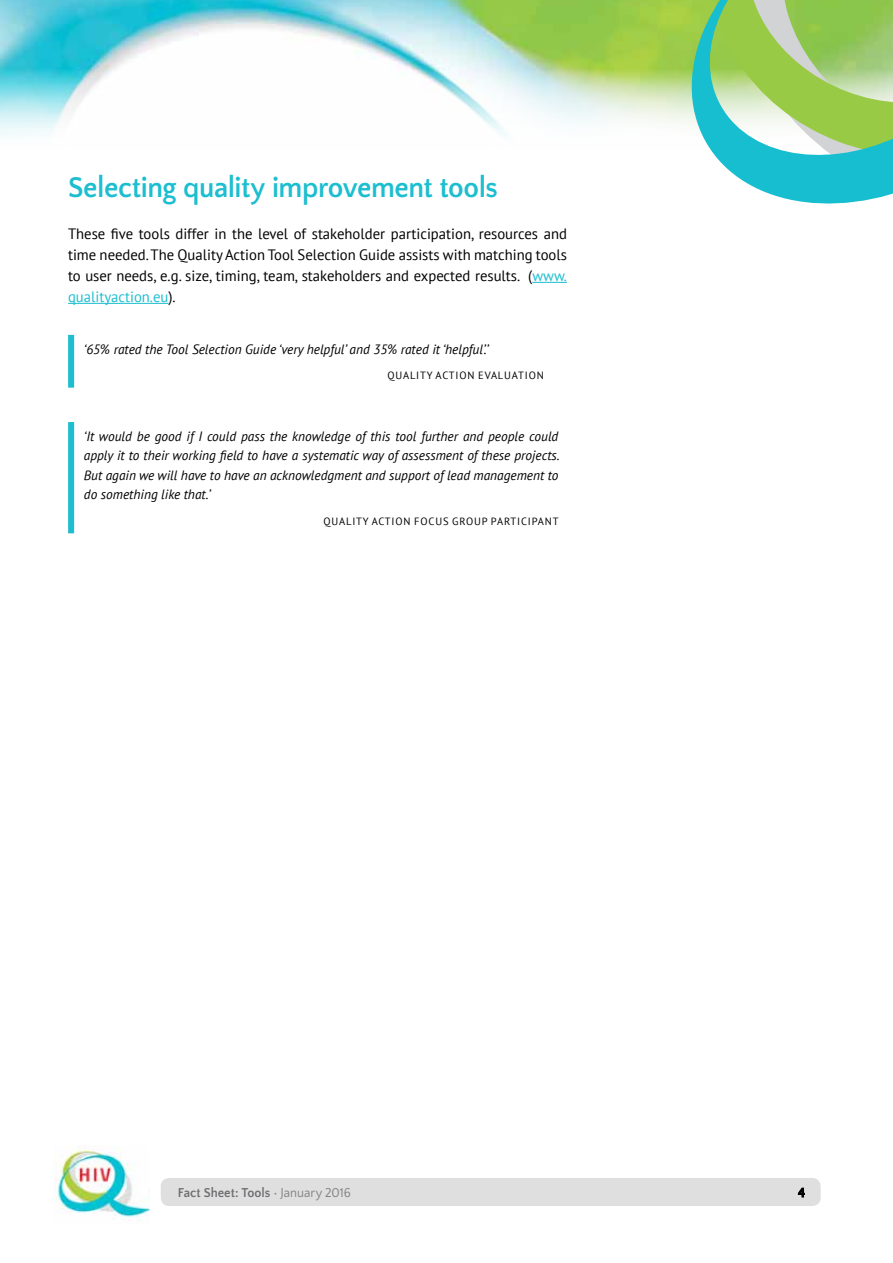
<style>
.page{position:relative;width:893px;height:1263px;background:#fff}
.page>*{position:absolute;margin:0;border:0;box-sizing:border-box;transform-origin:0 0}
.t1{font:700 30px "Quattrocento Sans";letter-spacing:-.015em;color:#1cbed0;scale:.95 1}
.t2{font:15px/21px "PT Sans";color:#000;text-align:justify}
.t3{font:italic 13.5px/19.5px "PT Sans";color:#000;text-align:justify}
.t4{font:700 13.5px "Quattrocento Sans";color:#6d6e71;scale:.95 1}
.t5{font:700 13.5px "Quattrocento Sans";color:#000;scale:.95 1}
.t6{font:10.5px "PT Sans";letter-spacing:.08em;color:#000}
.s1{color:#1cbed0}
.s2{font-weight:400;color:#7e8083}
</style>
<div class="page">
<img style="left:0;top:0;width:692px;height:136px">
<img style="left:54px;top:1146px;width:96px;height:75px">
<div style="left:161px;top:1178px;width:660px;height:28px;background:#dfdfdf;border-radius:9px"></div>
<svg style="left:692px;top:0;width:201px;height:204px;background:#89cf98"></svg>
<hr style="left:532px;top:282px;width:35px;height:1px;background:#1cbed0">
<hr style="left:68px;top:303px;width:101px;height:1px;background:#1cbed0">
<div style="left:68px;top:422px;width:6px;height:111px;background:#1cbed0"></div>
<div style="left:68px;top:335px;width:6px;height:53px;background:#1cbed0"></div>
<svg style="left:798px;top:1188px;width:7px;height:9px"></svg>
<h1 class="t1" style="left:68px;top:171px;width:454px">Selecting quality improvement tools</h1>
<p class="t2" style="left:68px;top:223px;width:500px">These five tools differ in the level of stakeholder participation, resources and time needed. The Quality Action Tool Selection Guide assists with matching tools to user needs, e.g. size, timing, team, stakeholders and expected results. (<span class="s1">www. qualityaction.eu</span>).</p>
<p class="t3" style="left:84px;top:339px;width:406px">‘65% rated the Tool Selection Guide ‘very helpful’ and 35% rated it ‘helpful’.’</p>
<p class="t6" style="left:387px;top:369px;width:98px">Quality Acti on eva</p>
<p class="t6" style="left:498px;top:369px;width:47px">luati on</p>
<p class="t3" style="left:84px;top:426px;width:477px">‘It would be good if I could pass the knowledge of this tool further and people could apply it to their working field to have a systematic way of assessment of these projects.<br>But again we will have to have an acknowledgment and support of lead management to do something like that.’</p>
<p class="t6" style="left:323px;top:514px;width:237px">Quality Acti on focus group parti ci pant</p>
<p class="t4" style="left:178px;top:1185px;width:184px">Fact Sheet: Tools <span class="s2">• January 2016</span></p>
<p class="t5" style="left:798px;top:1185px;width:9px">4</p>
</div>
